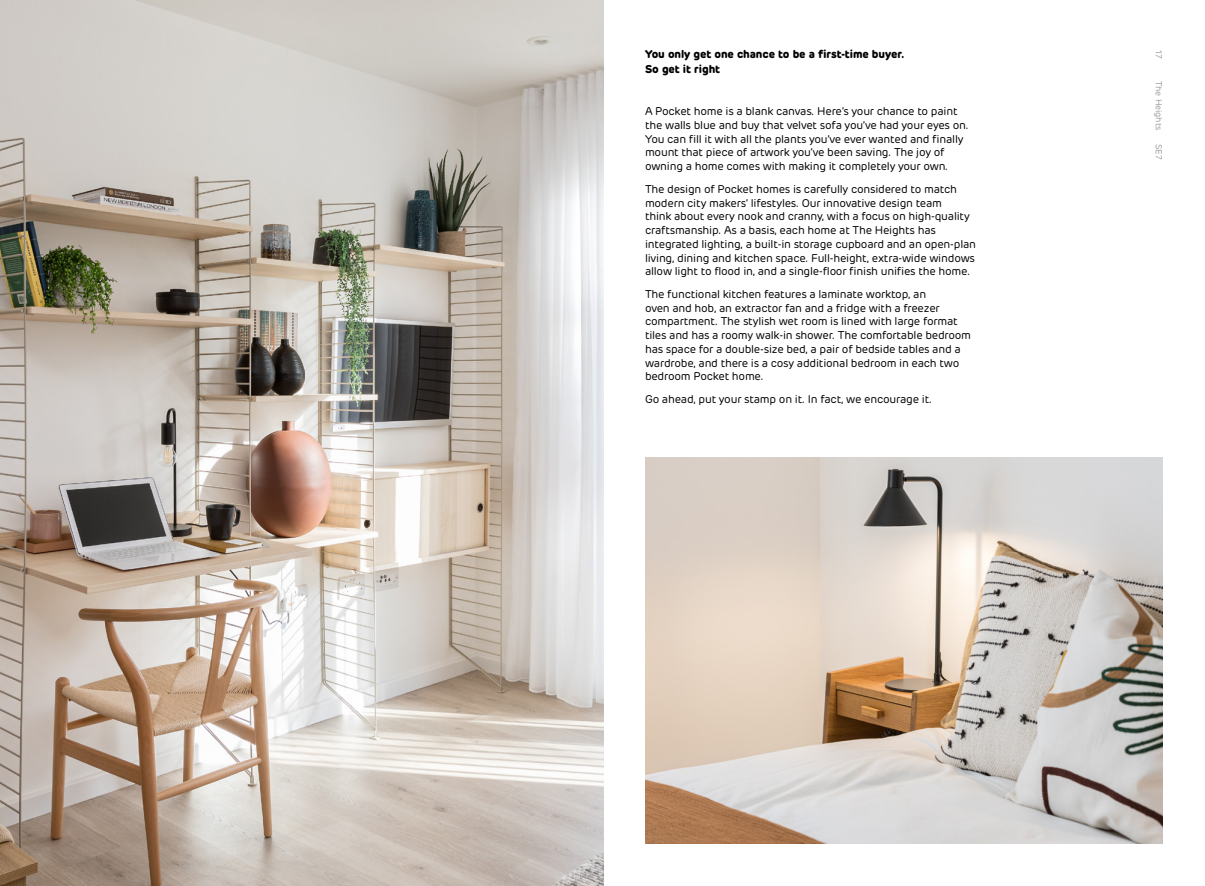
<style>
.page{position:relative;width:1205px;height:886px;background:#fff}
.page>*{position:absolute;margin:0;border:0;box-sizing:border-box;transform-origin:0 0}
.t1{font:11.25px/13.8px "Rubrik";letter-spacing:-.02em;color:#000}
.t2{font:700 11.25px/15px "Rubrik";letter-spacing:-.01em;color:#000}
.t3{font:8.75px "Rubrik";letter-spacing:-.01em;color:#9c9c9d}
</style>
<div class="page">
<img style="left:0;top:0;width:603px;height:886px">
<img style="left:645px;top:457px;width:517px;height:386px">
<p class="t2" style="left:645px;top:47px;width:261px">You only get one chance to be a first-time buyer.<br>So get it right</p>
<p class="t1" style="left:645px;top:104px;width:325px">A Pocket home is a blank canvas. Here’s your chance to paint the walls blue and buy that velvet sofa you’ve had your eyes on.<br>You can fill it with all the plants you’ve ever wanted and finally mount that piece of artwork you’ve been saving. The joy of owning a home comes with making it completely your own.</p>
<p class="t1" style="left:645px;top:182px;width:332px">The design of Pocket homes is carefully considered to match modern city makers’ lifestyles. Our innovative design team<br>think about every nook and cranny, with a focus on high-quality craftsmanship. As a basis, each home at The Heights has integrated lighting, a built-in storage cupboard and an open-plan living, dining and kitchen space. Full-height, extra-wide windows allow light to flood in, and a single-floor finish unifies the home.</p>
<p class="t1" style="left:645px;top:287px;width:328px">The functional kitchen features a laminate worktop, an<br>oven and hob, an extractor fan and a fridge with a freezer compartment. The stylish wet room is lined with large format tiles and has a roomy walk-in shower. The comfortable bedroom has space for a double-size bed, a pair of bedside tables and a wardrobe, and there is a cosy additional bedroom in each two bedroom Pocket home.</p>
<p class="t1" style="left:645px;top:392px;width:289px">Go ahead, put your stamp on it. In fact, we encourage it.</p>
<p class="t3" style="left:1164px;top:50px;width:10px;rotate:90deg">17</p>
<p class="t3" style="left:1164px;top:81px;width:51px;rotate:90deg">The Heights</p>
<p class="t3" style="left:1164px;top:144px;width:17px;rotate:90deg">SE7</p>
</div>
